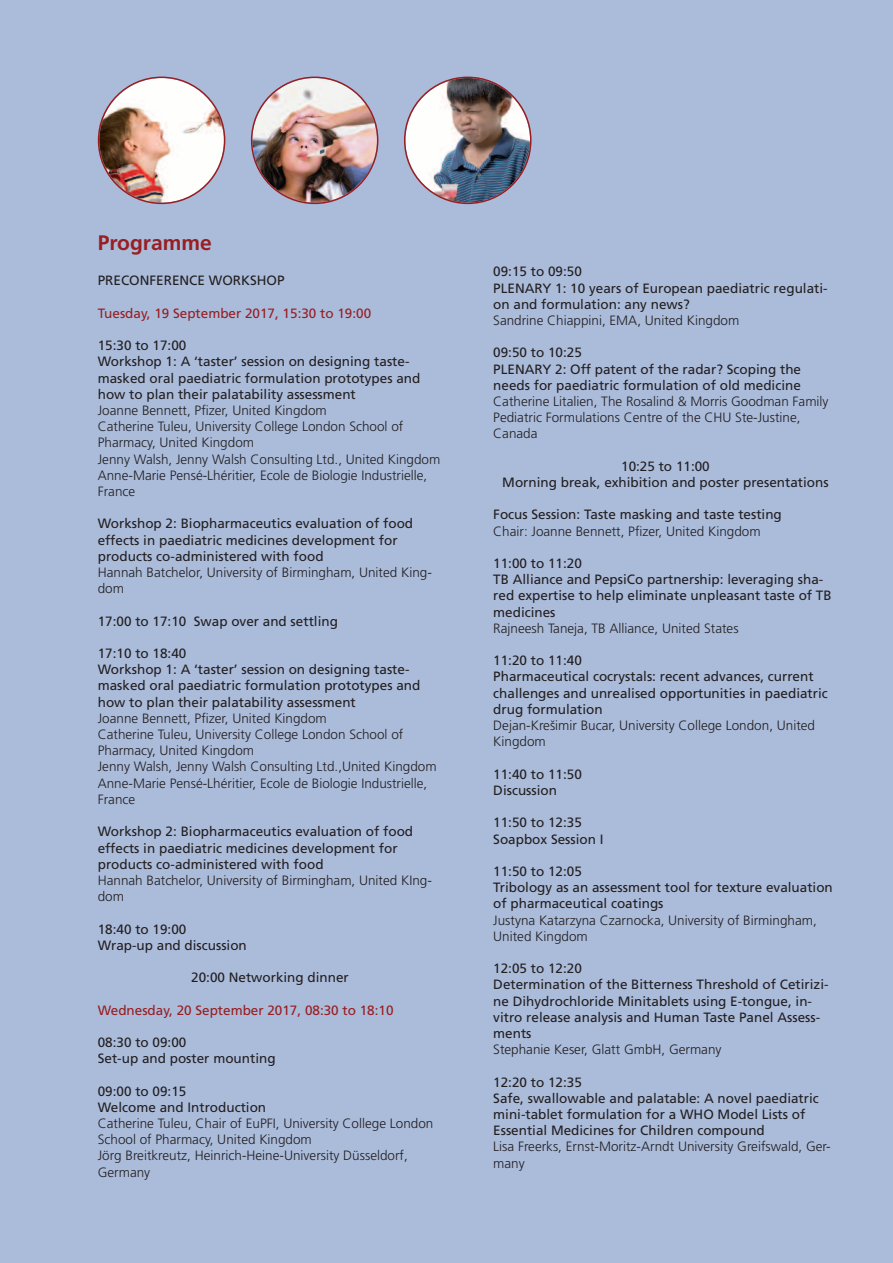
<style>
.page{position:relative;width:893px;height:1263px;background:#abbcdb}
.page>*{position:absolute;margin:0;border:0;box-sizing:border-box;transform-origin:0 0}
.t1{font:700 21px "Frutiger";color:#981e21}
.t2{font:13.5px/16.2px "Frutiger LT Std";color:#231f20}
.t3{font:300 13.5px/16.2px "Frutiger LT Std";color:#231f20}
.t4{font:13.5px "Frutiger LT Std";color:#981e21}
.t5{font:300 13.5px/16.2px "Frutiger";color:#231f20}
</style>
<div class="page">
<img style="left:98px;top:77px;width:127px;height:127px">
<img style="left:251px;top:77px;width:127px;height:127px">
<img style="left:404px;top:77px;width:127px;height:127px">
<h1 class="t1" style="left:98px;top:234px;width:115px">Programme</h1>
<p class="t2" style="left:98px;top:274px;width:188px">PRECONFERENCE WORKSHOP</p>
<p class="t4" style="left:98px;top:308px;width:275px">Tuesday, 19 September 2017, 15:30 to 19:00</p>
<p class="t2" style="left:98px;top:338px;width:324px">15:30 to 17:00<br>Workshop 1: A ‘taster’ session on designing taste&shy;masked oral paediatric formulation prototypes and how to plan their palatability assessment</p>
<p class="t3" style="left:98px;top:403px;width:344px">Joanne Bennett, Pfizer, United Kingdom<br>Catherine Tuleu, University College London School of Pharmacy, United Kingdom<br>Jenny Walsh, Jenny Walsh Consulting Ltd., United Kingdom Anne-Marie Pensé-Lhéritier, Ecole de Biologie Industrielle, France</p>
<p class="t2" style="left:98px;top:517px;width:317px">Workshop 2: Biopharmaceutics evaluation of food effects in paediatric medicines development for products co-administered with food</p>
<p class="t3" style="left:98px;top:565px;width:336px">Hannah Batchelor, University of Birmingham, United King&shy;dom</p>
<p class="t2" style="left:98px;top:614px;width:242px">17:00 to 17:10 Swap over and settling</p>
<p class="t2" style="left:98px;top:646px;width:324px">17:10 to 18:40<br>Workshop 1: A ‘taster’ session on designing taste&shy;masked oral paediatric formulation prototypes and how to plan their palatability assessment</p>
<p class="t3" style="left:98px;top:711px;width:340px">Joanne Bennett, Pfizer, United Kingdom<br>Catherine Tuleu, University College London School of Pharmacy, United Kingdom<br>Jenny Walsh, Jenny Walsh Consulting Ltd.,United Kingdom Anne-Marie Pensé-Lhéritier, Ecole de Biologie Industrielle, France</p>
<p class="t2" style="left:98px;top:824px;width:317px">Workshop 2: Biopharmaceutics evaluation of food effects in paediatric medicines development for products co-administered with food</p>
<p class="t3" style="left:98px;top:873px;width:336px">Hannah Batchelor, University of Birmingham, United KIng&shy;dom</p>
<p class="t2" style="left:98px;top:922px;width:151px">18:40 to 19:00<br>Wrap-up and discussion</p>
<p class="t2" style="left:191px;top:970px;width:159px">20:00 Networking dinner</p>
<p class="t4" style="left:98px;top:1004px;width:297px">Wednesday, 20 September 2017, 08:30 to 18:10</p>
<p class="t2" style="left:98px;top:1035px;width:179px">08:30 to 09:00<br>Set-up and poster mounting</p>
<p class="t2" style="left:98px;top:1084px;width:170px">09:00 to 09:15<br>Welcome and Introduction</p>
<p class="t3" style="left:98px;top:1116px;width:337px">Catherine Tuleu, Chair of EuPFI, University College London School of Pharmacy, United Kingdom<br>Jörg Breitkreutz, Heinrich-Heine-University Düsseldorf, Germany</p>
<p class="t2" style="left:493px;top:265px;width:336px">09:15 to 09:50<br>PLENARY 1: 10 years of European paediatric regulati&shy;on and formulation: any news?</p>
<p class="t3" style="left:493px;top:313px;width:248px">Sandrine Chiappini, EMA, United Kingdom</p>
<p class="t2" style="left:493px;top:346px;width:309px">09:50 to 10:25<br>PLENARY 2: Off patent of the radar? Scoping the needs for paediatric formulation of old medicine</p>
<p class="t3" style="left:493px;top:394px;width:337px">Catherine Litalien, The Rosalind &amp; Morris Goodman Family<br>Pediatric Formulations Centre of the CHU Ste-Justine,<br>Canada</p>
<p class="t2" style="left:502px;top:459px;width:328px;text-align:center">10:25 to 11:00<br>Morning break, exhibition and poster presentations</p>
<p class="t2" style="left:493px;top:508px;width:290px">Focus Session: Taste masking and taste testing</p>
<p class="t3" style="left:493px;top:524px;width:269px">Chair: Joanne Bennett, Pfizer, United Kingdom</p>
<p class="t2" style="left:493px;top:556px;width:340px">11:00 to 11:20<br>TB Alliance and PepsiCo partnership: leveraging sha&shy;red expertise to help eliminate unpleasant taste of TB medicines</p>
<p class="t3" style="left:493px;top:621px;width:247px">Rajneesh Taneja, TB Alliance, United States</p>
<p class="t2" style="left:493px;top:653px;width:336px">11:20 to 11:40<br>Pharmaceutical cocrystals: recent advances, current challenges and unrealised opportunities in paediatric drug formulation</p>
<p class="t5" style="left:493px;top:718px;width:323px">Dejan-Krešimir Bucar, University College London, United<br>Kingdom</p>
<p class="t2" style="left:493px;top:767px;width:90px">11:40 to 11:50<br>Discussion</p>
<p class="t2" style="left:493px;top:815px;width:112px">11:50 to 12:35<br>Soapbox Session I</p>
<p class="t2" style="left:493px;top:864px;width:341px">11:50 to 12:05<br>Tribology as an assessment tool for texture evaluation of pharmaceutical coatings</p>
<p class="t3" style="left:493px;top:913px;width:325px">Justyna Katarzyna Czarnocka, University of Birmingham,<br>United Kingdom</p>
<p class="t2" style="left:493px;top:961px;width:337px">12:05 to 12:20<br>Determination of the Bitterness Threshold of Cetirizi&shy;ne Dihydrochloride Minitablets using E-tongue, in&shy;vitro release analysis and Human Taste Panel Assess&shy;ments</p>
<p class="t3" style="left:493px;top:1042px;width:230px">Stephanie Keser, Glatt GmbH, Germany</p>
<p class="t2" style="left:493px;top:1075px;width:327px">12:20 to 12:35<br>Safe, swallowable and palatable: A novel paediatric mini-tablet formulation for a WHO Model Lists of Essential Medicines for Children compound</p>
<p class="t3" style="left:493px;top:1139px;width:339px">Lisa Freerks, Ernst-Moritz-Arndt University Greifswald, Ger&shy;many</p>
</div>
